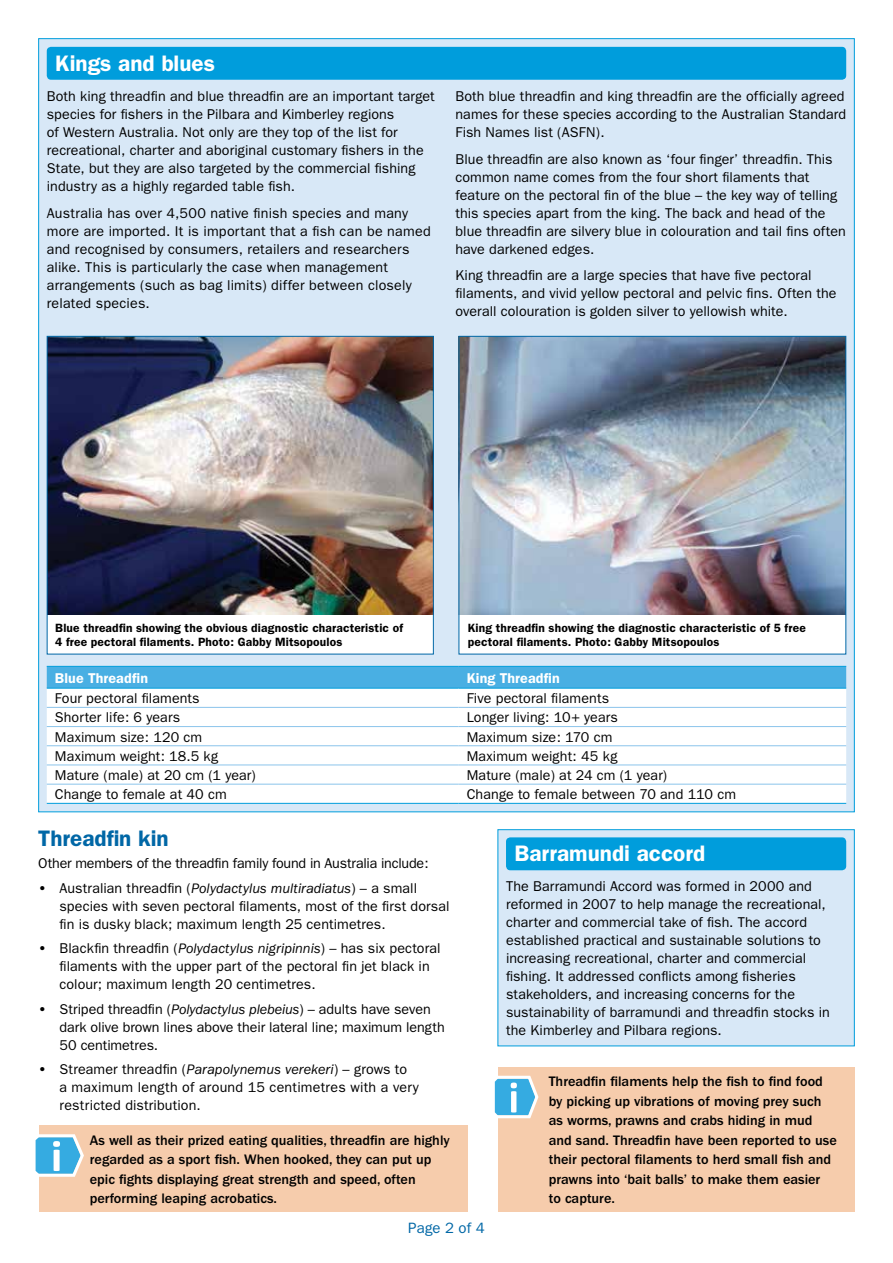
<style>
.page{position:relative;width:893px;height:1263px;background:#fff}
.page>*{position:absolute;margin:0;border:0;box-sizing:border-box;transform-origin:0 0}
.t1{font:600 22.5px "Franklin Gothic";color:#fff}
.t2{font:600 22.5px "Franklin Gothic";color:#0067a6}
.t3{font:15px "Franklin Gothic";letter-spacing:.005em;color:#0067a6}
.t4{font:14.25px/18px "Franklin Gothic";letter-spacing:.005em;color:#000}
.t5{font:500 14.25px/19.5px "Franklin Gothic";color:#000}
.t6{font:14.25px "Franklin Gothic";letter-spacing:-.015em;color:#000}
.t7{font:600 14.25px "Franklin Gothic";letter-spacing:.01em;color:#fff}
.t8{font:600 12px/13.5px "Franklin Gothic";letter-spacing:.015em;color:#000}
.s1{font-weight:600}
.s2{font-style:italic}
</style>
<div class="page">
<div style="left:497px;top:829px;width:358px;height:217px;background:#d8e8f7;border:1px solid #009ddc"></div>
<div style="left:506px;top:837px;width:340px;height:33px;background:#009ddc;border-radius:4px"></div>
<div style="left:38px;top:38px;width:817px;height:774px;background:#d8e8f7;border:1px solid #009ddc"></div>
<div style="left:47px;top:47px;width:799px;height:33px;background:#009ddc;border-radius:4px"></div>
<div style="left:459px;top:336px;width:387px;height:318px;background:#fff"></div>
<img style="left:461px;top:338px;width:383px;height:277px">
<div style="left:459px;top:336px;width:387px;height:318px;border:1px solid #0067a6"></div>
<div style="left:47px;top:336px;width:386px;height:318px;background:#fff"></div>
<img style="left:49px;top:338px;width:383px;height:277px">
<div style="left:47px;top:336px;width:387px;height:318px;border:1px solid #0067a6"></div>
<div style="left:47px;top:667px;width:799px;height:21px;background:#49afe3"></div>
<div style="left:47px;top:689px;width:799px;height:113px;background:#fff"></div>
<hr style="left:47px;top:666px;width:412px;height:1px;background:#009ddc">
<hr style="left:459px;top:666px;width:387px;height:1px;background:#009ddc">
<hr style="left:47px;top:688px;width:412px;height:1px;background:#009ddc">
<hr style="left:459px;top:688px;width:387px;height:1px;background:#009ddc">
<hr style="left:47px;top:803px;width:412px;height:1px;background:#009ddc">
<hr style="left:459px;top:803px;width:387px;height:1px;background:#009ddc">
<hr style="left:47px;top:707px;width:412px;height:1px;background:#8bc4eb">
<hr style="left:459px;top:707px;width:387px;height:1px;background:#8bc4eb">
<hr style="left:47px;top:726px;width:412px;height:1px;background:#8bc4eb">
<hr style="left:459px;top:726px;width:387px;height:1px;background:#8bc4eb">
<hr style="left:47px;top:745px;width:412px;height:1px;background:#8bc4eb">
<hr style="left:459px;top:745px;width:387px;height:1px;background:#8bc4eb">
<hr style="left:47px;top:764px;width:412px;height:1px;background:#8bc4eb">
<hr style="left:459px;top:764px;width:387px;height:1px;background:#8bc4eb">
<hr style="left:47px;top:784px;width:412px;height:1px;background:#8bc4eb">
<hr style="left:459px;top:784px;width:387px;height:1px;background:#8bc4eb">
<div style="left:39px;top:1126px;width:429px;height:86px;background:#f6ccac"></div>
<svg style="left:35px;top:1134px;width:49px;height:43px;background:#7fc4e2"></svg>
<div style="left:498px;top:1067px;width:357px;height:145px;background:#f6ccac"></div>
<svg style="left:494px;top:1075px;width:45px;height:44px;background:#85c5e1"></svg>
<h1 class="t1" style="left:55px;top:50px;width:161px">Kings and blues</h1>
<p class="t4" style="left:47px;top:88px;width:390px">Both king threadfin and blue threadfin are an important target species for fishers in the Pilbara and Kimberley regions<br>of Western Australia. Not only are they top of the list for recreational, charter and aboriginal customary fishers in the State, but they are also targeted by the commercial fishing industry as a highly regarded table fish.</p>
<p class="t4" style="left:47px;top:204px;width:385px">Australia has over 4,500 native finish species and many more are imported. It is important that a fish can be named and recognised by consumers, retailers and researchers alike. This is particularly the case when management arrangements (such as bag limits) differ between closely related species.</p>
<p class="t4" style="left:455px;top:88px;width:392px;text-align:justify">Both blue threadfin and king threadfin are the officially agreed names for these species according to the Australian Standard Fish Names list (ASFN).</p>
<p class="t4" style="left:455px;top:150px;width:392px">Blue threadfin are also known as ‘four finger’ threadfin. This common name comes from the four short filaments that feature on the pectoral fin of the blue – the key way of telling this species apart from the king. The back and head of the blue threadfin are silvery blue in colouration and tail fins often have darkened edges.</p>
<p class="t4" style="left:455px;top:267px;width:383px">King threadfin are a large species that have five pectoral filaments, and vivid yellow pectoral and pelvic fins. Often the overall colouration is golden silver to yellowish white.</p>
<p class="t8" style="left:55px;top:622px;width:349px">Blue threadfin showing the obvious diagnostic characteristic of<br>4 free pectoral filaments. Photo: Gabby Mitsopoulos</p>
<p class="t8" style="left:468px;top:622px;width:340px">King threadfin showing the diagnostic characteristic of 5 free pectoral filaments. Photo: Gabby Mitsopoulos</p>
<p class="t7" style="left:55px;top:669px;width:95px">Blue Threadfin</p>
<p class="t7" style="left:467px;top:669px;width:95px">King Threadfin</p>
<p class="t4" style="left:55px;top:689px;width:146px">Four pectoral filaments</p>
<p class="t4" style="left:467px;top:689px;width:144px">Five pectoral filaments</p>
<p class="t4" style="left:55px;top:708px;width:127px">Shorter life: 6 years</p>
<p class="t4" style="left:467px;top:708px;width:153px">Longer living: 10+ years</p>
<p class="t4" style="left:55px;top:728px;width:149px">Maximum size: 120 cm</p>
<p class="t4" style="left:467px;top:728px;width:147px">Maximum size: 170 cm</p>
<p class="t4" style="left:55px;top:747px;width:165px">Maximum weight: 18.5 kg</p>
<p class="t4" style="left:467px;top:747px;width:152px">Maximum weight: 45 kg</p>
<p class="t4" style="left:55px;top:766px;width:202px">Mature (male) at 20 cm (1 year)</p>
<p class="t4" style="left:467px;top:766px;width:202px">Mature (male) at 24 cm (1 year)</p>
<p class="t4" style="left:55px;top:785px;width:173px">Change to female at 40 cm</p>
<p class="t4" style="left:467px;top:785px;width:271px">Change to female between 70 and 110 cm</p>
<h1 class="t2" style="left:38px;top:825px;width:132px">Threadfin kin</h1>
<p class="t6" style="left:38px;top:855px;width:392px">Other members of the threadfin family found in Australia include:</p>
<p class="t4" style="left:60px;top:879px;width:392px;text-indent:-21px"><span class="s1">•</span> Australian threadfin (<span class="s2">Polydactylus multiradiatus</span>) – a small species with seven pectoral filaments, most of the first dorsal fin is dusky black; maximum length 25 centimetres.</p>
<p class="t4" style="left:60px;top:939px;width:383px;text-indent:-21px"><span class="s1">•</span> Blackfin threadfin (<span class="s2">Polydactylus nigripinnis</span>) – has six pectoral filaments with the upper part of the pectoral fin jet black in colour; maximum length 20 centimetres.</p>
<p class="t4" style="left:60px;top:1000px;width:387px;text-indent:-21px"><span class="s1">•</span> Striped threadfin (<span class="s2">Polydactylus plebeius</span>) – adults have seven dark olive brown lines above their lateral line; maximum length<br>50 centimetres.</p>
<p class="t4" style="left:60px;top:1060px;width:361px;text-indent:-21px"><span class="s1">•</span> Streamer threadfin (<span class="s2">Parapolynemus verekeri</span>) – grows to<br>a maximum length of around 15 centimetres with a very restricted distribution.</p>
<p class="t5" style="left:90px;top:1130px;width:361px">As well as their prized eating qualities, threadfin are highly regarded as a sport fish. When hooked, they can put up epic fights displaying great strength and speed, often performing leaping acrobatics.</p>
<p class="t3" style="left:408px;top:1219px;width:78px">Page 2 of 4</p>
<h1 class="t1" style="left:514px;top:839px;width:192px">Barramundi accord</h1>
<p class="t4" style="left:506px;top:878px;width:325px">The Barramundi Accord was formed in 2000 and reformed in 2007 to help manage the recreational, charter and commercial take of fish. The accord established practical and sustainable solutions to increasing recreational, charter and commercial fishing. It addressed conflicts among fisheries stakeholders, and increasing concerns for the sustainability of barramundi and threadfin stocks in the Kimberley and Pilbara regions.</p>
<p class="t5" style="left:549px;top:1072px;width:290px">Threadfin filaments help the fish to find food by picking up vibrations of moving prey such as worms, prawns and crabs hiding in mud and sand. Threadfin have been reported to use their pectoral filaments to herd small fish and prawns into ‘bait balls’ to make them easier<br>to capture.</p>
</div>
